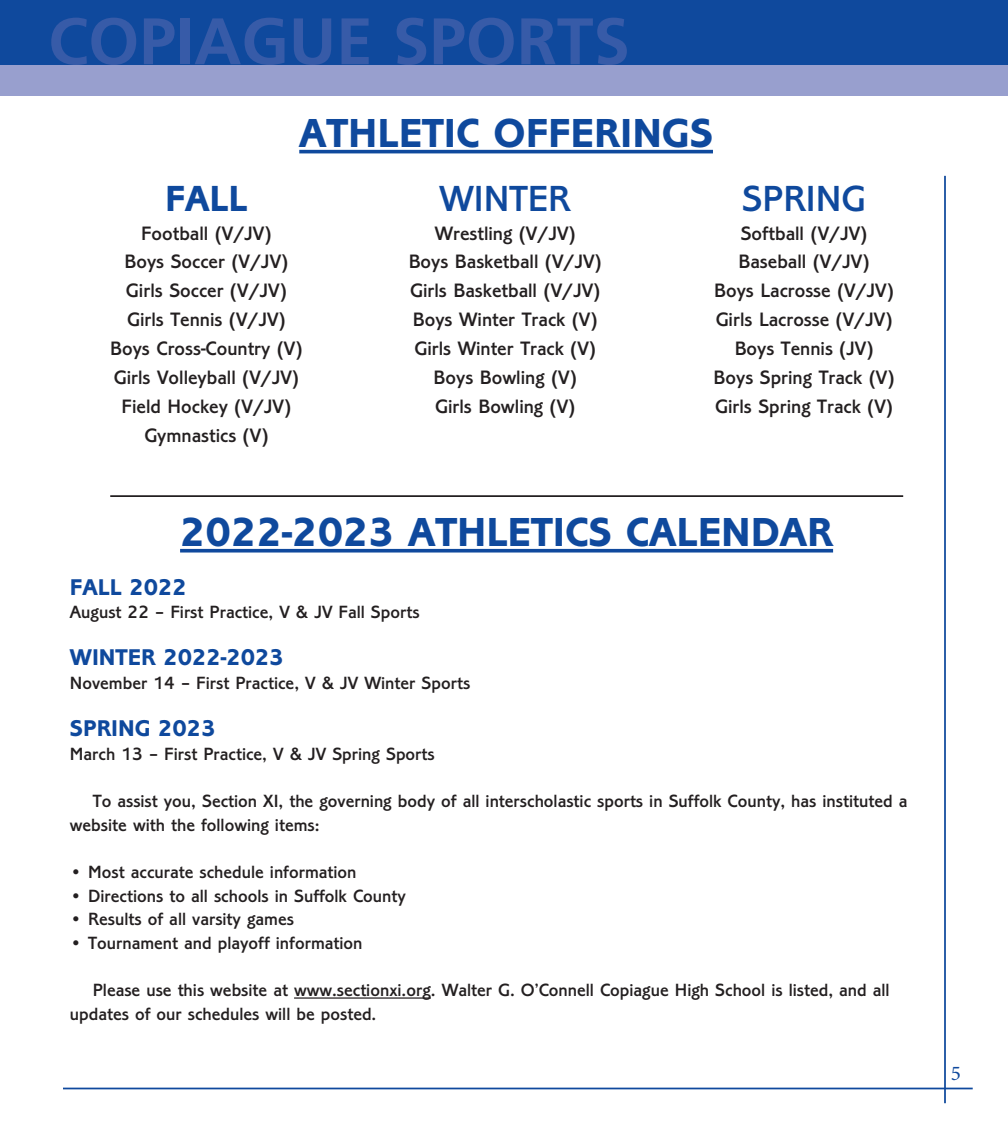
<style>
.page{position:relative;width:1008px;height:1134px;background:#fff}
.page>*{position:absolute;margin:0;border:0;box-sizing:border-box;transform-origin:0 0}
.t1{font:700 65.62px "Frutiger";color:#375ba8}
.t2{font:700 42px "Corinthian T";color:#0f499d}
.t3{font:500 37.62px "Corinthian T";color:#0f499d}
.t4{font:700 37.62px "Corinthian T";color:#0f499d}
.t5{font:700 23.62px "Corinthian T";color:#0f499d}
.t6{font:21px "Minion Pro";color:#0f499d}
.t7{font:500 20.12px/28.9px "Corinthian T";color:#231f20;text-align:center}
.t8{font:500 18.38px/23.6px "Corinthian T";color:#231f20}
</style>
<div class="page">
<hr style="left:944px;top:176px;width:2px;height:927px;background:#0f499d">
<hr style="left:63px;top:1088px;width:910px;height:1px;background:#0f499d">
<div style="left:0;top:6px;width:1008px;height:89px;background:#989fce"></div>
<div style="left:0;top:0;width:1008px;height:64px;background:#0f499d"></div>
<hr style="left:299px;top:150px;width:414px;height:3px;background:#0f499d">
<svg style="left:180px;top:549px;width:653px;height:4px;background:#2b5ea8"></svg>
<hr style="left:294px;top:997px;width:137px;height:2px;background:#231f20">
<hr style="left:110px;top:495px;width:793px;height:2px;background:#231f20">
<h1 class="t1" style="left:48px;top:3px;width:583px">COPIAGUE SPORTS</h1>
<h2 class="t2" style="left:299px;top:110px;width:415px">ATHLETIC OFFERINGS</h2>
<h3 class="t4" style="left:165px;top:177px;width:84px">FALL</h3>
<p class="t7" style="left:110px;top:218px;width:194px">Football (V/JV)<br>Boys Soccer (V/JV)<br>Girls Soccer (V/JV)<br>Girls Tennis (V/JV)<br>Boys Cross-Country (V)<br>Girls Volleyball (V/JV)<br>Field Hockey (V/JV)<br>Gymnastics (V)</p>
<h3 class="t3" style="left:439px;top:177px;width:133px">WINTER</h3>
<p class="t7" style="left:409px;top:218px;width:194px">Wrestling (V/JV)<br>Boys Basketball (V/JV)<br>Girls Basketball (V/JV)<br>Boys Winter Track (V)<br>Girls Winter Track (V)<br>Boys Bowling (V)<br>Girls Bowling (V)</p>
<h3 class="t3" style="left:742px;top:177px;width:125px">SPRING</h3>
<p class="t7" style="left:714px;top:218px;width:182px">Softball (V/JV)<br>Baseball (V/JV)<br>Boys Lacrosse (V/JV)<br>Girls Lacrosse (V/JV)<br>Boys Tennis (JV)<br>Boys Spring Track (V)<br>Girls Spring Track (V)</p>
<h2 class="t2" style="left:180px;top:509px;width:655px">2022-2023 ATHLETICS CALENDAR</h2>
<p class="t5" style="left:70px;top:573px;width:119px">FALL 2022</p>
<p class="t8" style="left:70px;top:600px;width:351px">August 22 – First Practice, V &amp; JV Fall Sports</p>
<p class="t5" style="left:70px;top:644px;width:216px">WINTER 2022-2023</p>
<p class="t8" style="left:70px;top:671px;width:402px">November 14 – First Practice, V &amp; JV Winter Sports</p>
<p class="t5" style="left:70px;top:715px;width:147px">SPRING 2023</p>
<p class="t8" style="left:70px;top:742px;width:366px">March 13 – First Practice, V &amp; JV Spring Sports</p>
<p class="t8" style="left:70px;top:789px;width:839px;text-indent:23px">To assist you, Section XI, the governing body of all interscholastic sports in Suffolk County, has instituted a website with the following items:</p>
<p class="t8" style="left:70px;top:860px;width:288px">• Most accurate schedule information</p>
<p class="t8" style="left:70px;top:884px;width:338px">• Directions to all schools in Suffolk County</p>
<p class="t8" style="left:70px;top:907px;width:226px">• Results of all varsity games</p>
<p class="t8" style="left:70px;top:931px;width:294px">• Tournament and playoff information</p>
<p class="t8" style="left:70px;top:978px;width:821px;text-indent:23px">Please use this website at www.sectionxi.org. Walter G. O’Connell Copiague High School is listed, and all updates of our schedules will be posted.</p>
<p class="t6" style="left:951px;top:1059px;width:12px">5</p>
</div>
